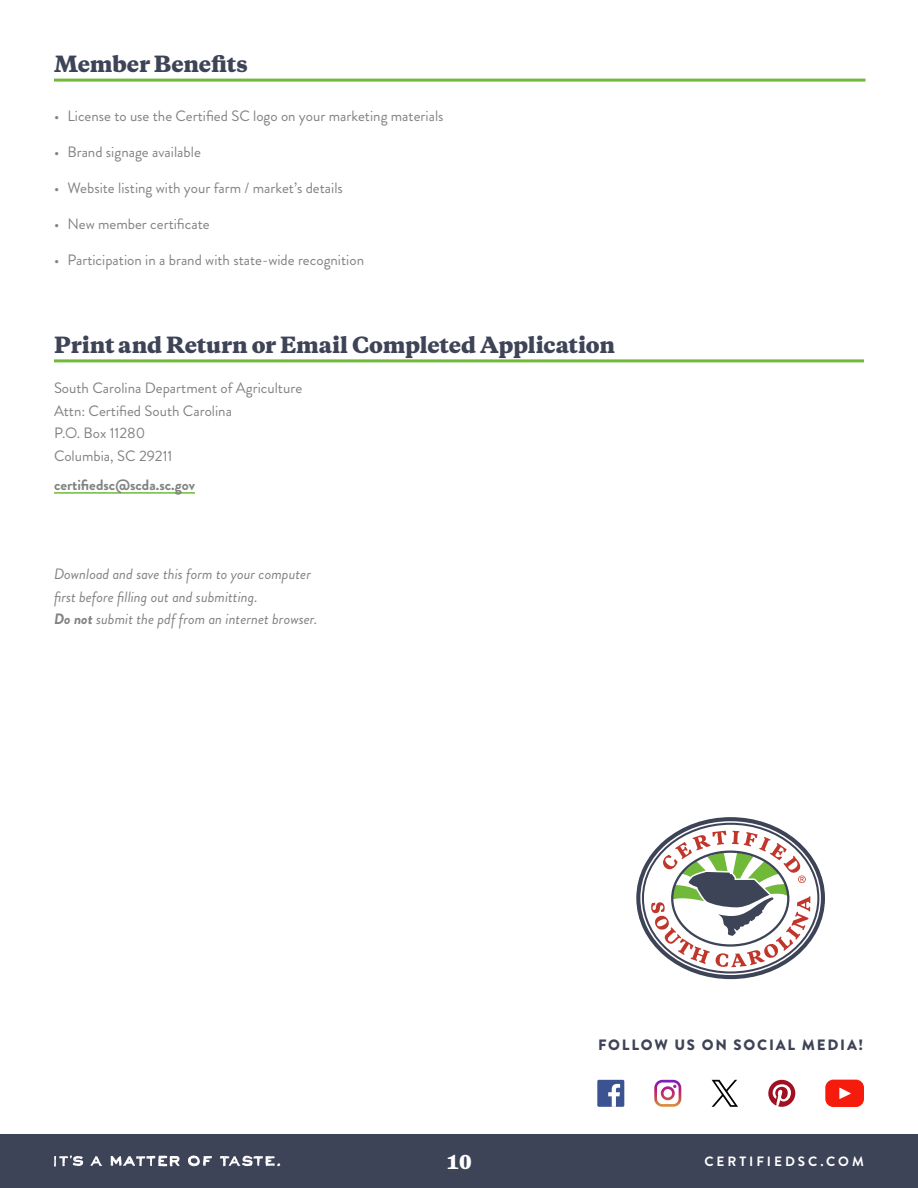
<style>
.page{position:relative;width:918px;height:1188px;background:#fff}
.page>*{position:absolute;margin:0;border:0;box-sizing:border-box;transform-origin:0 0}
.t1{font:800 21px "Copernicus";letter-spacing:-.01em;color:#3e4457}
.t2{font:800 18px "Copernicus";color:#fff}
.t3{font:15px/22.5px "Brandon Grotesque";color:#818383}
.t4{font:italic 15px/22.5px "Brandon Grotesque";color:#818383}
.t5{font:700 15px "Brandon Grotesque";color:#818383}
.t6{font:900 15px "Brandon Grotesque";letter-spacing:.12em;color:#3e4457}
.t7{font:700 13.5px "Brandon Grotesque";letter-spacing:.22em;color:#fff}
.s1{font-weight:700}
</style>
<div class="page">
<div style="left:0;top:1134px;width:918px;height:54px;background:#3e4457"></div>
<svg style="left:188px;top:1156px;width:24px;height:10px"></svg>
<svg style="left:111px;top:1156px;width:69px;height:11px"></svg>
<svg style="left:90px;top:1156px;width:12px;height:10px"></svg>
<svg style="left:220px;top:1156px;width:60px;height:10px"></svg>
<svg style="left:54px;top:1155px;width:29px;height:12px"></svg>
<div style="left:597px;top:1080px;width:27px;height:27px;background:#3b5391"></div>
<svg style="left:608px;top:1084px;width:12px;height:23px"></svg>
<img style="left:654px;top:1080px;width:27px;height:27px">
<img style="left:661px;top:1086px;width:14px;height:14px">
<svg style="left:712px;top:1080px;width:26px;height:27px"></svg>
<svg style="left:768px;top:1080px;width:27px;height:27px"></svg>
<svg style="left:825px;top:1080px;width:39px;height:27px"></svg>
<svg style="left:636px;top:817px;width:189px;height:162px"></svg>
<hr style="left:54px;top:492px;width:141px;height:2px;background:#70b939">
<hr style="left:54px;top:79px;width:812px;height:3px;background:#70b939">
<hr style="left:54px;top:359px;width:810px;height:3px;background:#70b939">
<h1 class="t1" style="left:54px;top:50px;width:195px">Member Benefits</h1>
<p class="t3" style="left:54px;top:105px;width:391px">• License to use the Certified SC logo on your marketing materials</p>
<p class="t3" style="left:54px;top:141px;width:148px">• Brand signage available</p>
<p class="t3" style="left:54px;top:177px;width:290px">• Website listing with your farm / market’s details</p>
<p class="t3" style="left:54px;top:213px;width:157px">• New member certificate</p>
<p class="t3" style="left:54px;top:249px;width:312px">• Participation in a brand with state-wide recognition</p>
<h1 class="t1" style="left:54px;top:331px;width:563px">Print and Return or Email Completed Application</h1>
<p class="t3" style="left:54px;top:377px;width:250px">South Carolina Department of Agriculture<br>Attn: Certified South Carolina<br>P.O. Box 11280<br>Columbia, SC 29211</p>
<p class="t5" style="left:54px;top:474px;width:143px">certifiedsc@scda.sc.gov</p>
<p class="t4" style="left:54px;top:563px;width:265px">Download and save this form to your computer first before filling out and submitting.<br><span class="s1">Do not</span> submit the pdf from an internet browser.</p>
<p class="t6" style="left:598px;top:1034px;width:267px">FOLLOW US ON SOCIAL MEDIA!</p>
<p class="t2" style="left:446px;top:1150px;width:27px">10</p>
<p class="t7" style="left:704px;top:1152px;width:161px">CERTIFIEDSC.COM</p>
</div>
